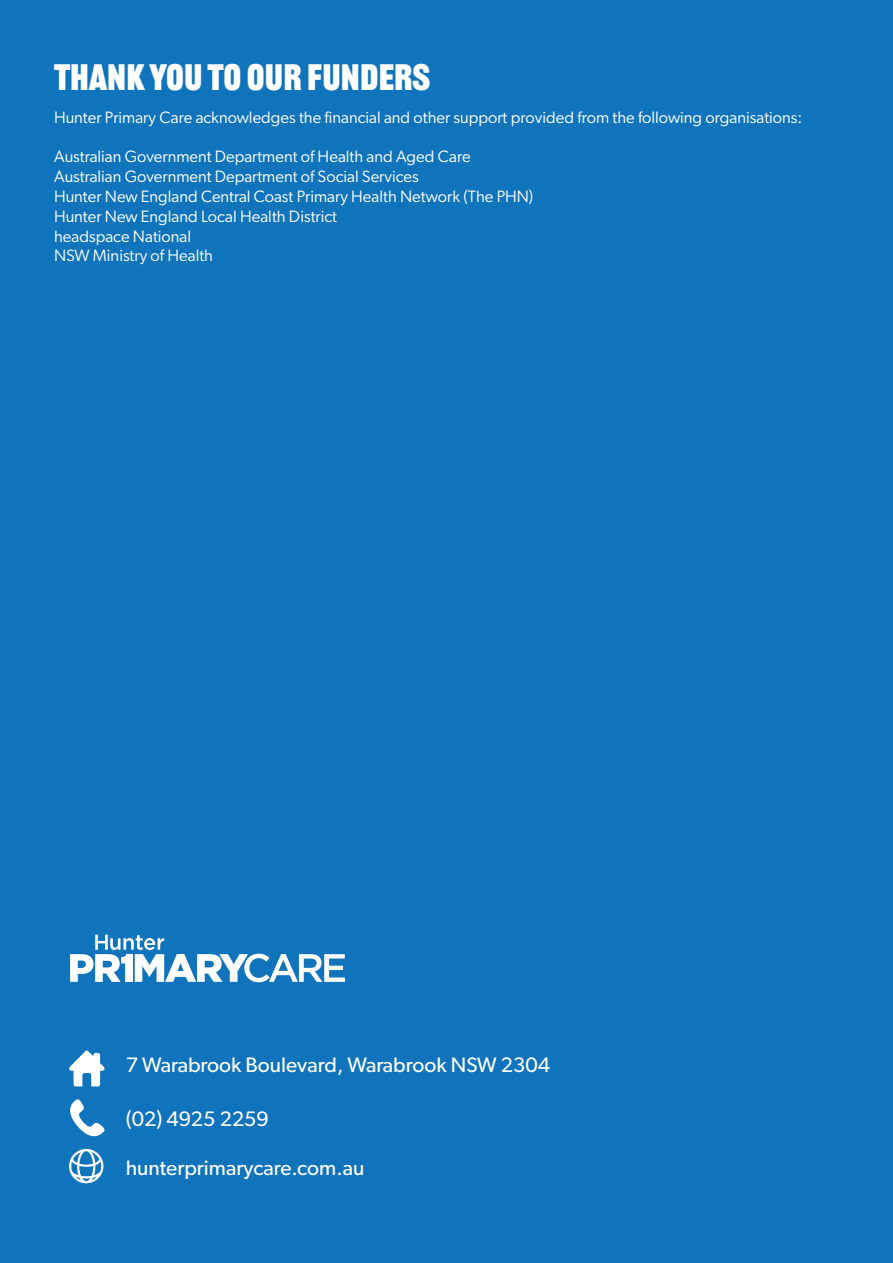
<style>
.page{position:relative;width:893px;height:1263px;background:#1074bc}
.page>*{position:absolute;margin:0;border:0;box-sizing:border-box;transform-origin:0 0}
.t1{font:500 36px "Railroad Gothic ATF";color:#fff}
.t2{font:21px "Gibson";color:#fff}
.t3{font:16.5px "Gibson";color:#fff}
</style>
<div class="page">
<svg style="left:70px;top:934px;width:275px;height:48px"></svg>
<svg style="left:69px;top:1050px;width:36px;height:36px"></svg>
<svg style="left:70px;top:1099px;width:35px;height:37px"></svg>
<svg style="left:69px;top:1149px;width:34px;height:34px"></svg>
<p class="t1" style="left:54px;top:55px;width:378px">THANK YOU TO OUR FUNDERS</p>
<p class="t3" style="left:54px;top:107px;width:750px">Hunter Primary Care acknowledges the financial and other support provided from the following organisations:</p>
<p class="t3" style="left:54px;top:147px;width:418px">Australian Government Department of Health and Aged Care</p>
<p class="t3" style="left:54px;top:166px;width:366px">Australian Government Department of Social Services</p>
<p class="t3" style="left:54px;top:186px;width:481px">Hunter New England Central Coast Primary Health Network (The PHN)</p>
<p class="t3" style="left:54px;top:206px;width:285px">Hunter New England Local Health District</p>
<p class="t3" style="left:54px;top:226px;width:139px">headspace National</p>
<p class="t3" style="left:54px;top:246px;width:161px">NSW Ministry of Health</p>
<p class="t2" style="left:126px;top:1052px;width:426px">7 Warabrook Boulevard, Warabrook NSW 2304</p>
<p class="t2" style="left:126px;top:1106px;width:145px">(02) 4925 2259</p>
<p class="t2" style="left:126px;top:1155px;width:240px">hunterprimarycare.com.au</p>
</div>
